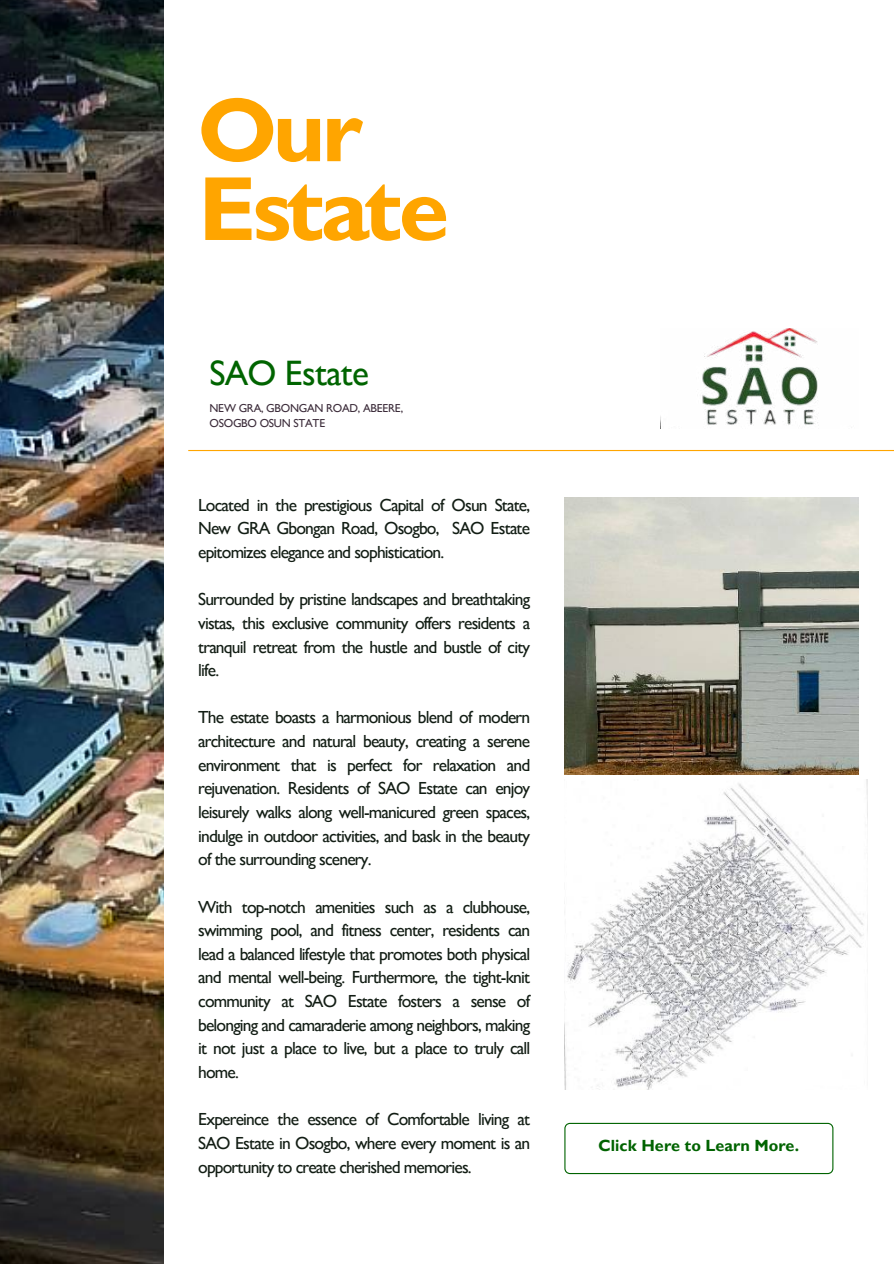
<style>
.page{position:relative;width:894px;height:1264px;background:#fff}
.page>*{position:absolute;margin:0;border:0;box-sizing:border-box;transform-origin:0 0}
.t1{font:700 91.65px/78.8px "Gill Sans MT Std";letter-spacing:-.045em;color:#ffa500}
.t2{font:500 35.25px "Gill Sans MT Std";letter-spacing:-.025em;color:#006400}
.t3{font:500 17.55px/23.7px "Gill Sans MT Std";letter-spacing:-.05em;color:#121d14;text-align:justify}
.t4{font:700 16.2px "Gill Sans MT Std";color:#006300}
.t5{font:500 11.55px/14.4px "Gill Sans MT Std";letter-spacing:-.025em;color:#3c2c3a}
</style>
<div class="page">
<img style="left:0;top:0;width:164px;height:1263px">
<hr style="left:188px;top:450px;width:705px;height:1px;background:#ffa500">
<img style="left:564px;top:498px;width:294px;height:276px">
<img style="left:564px;top:783px;width:300px;height:306px">
<svg style="left:564px;top:1122px;width:269px;height:52px"></svg>
<img style="left:660px;top:328px;width:158px;height:100px">
<h3 class="t1" style="left:198px;top:105px;width:253px">Our<br>Estate</h3>
<p class="t2" style="left:209px;top:361px;width:161px">SAO Estate</p>
<p class="t5" style="left:209px;top:403px;width:195px">NEW GRA, GBONGAN ROAD, ABEERE,<br>OSOGBO OSUN STATE</p>
<p class="t3" style="left:198px;top:495px;width:333px">Located in the prestigious Capital of Osun State, New GRA Gbongan Road, Osogbo, SAO Estate epitomizes elegance and sophistication.</p>
<h3 class="t3" style="left:198px;top:590px;width:333px">Surrounded by pristine landscapes and breathtaking vistas, this exclusive community offers residents a tranquil retreat from the hustle and bustle of city life.</h3>
<h3 class="t3" style="left:198px;top:708px;width:333px">The estate boasts a harmonious blend of modern architecture and natural beauty, creating a serene environment that is perfect for relaxation and rejuvenation. Residents of SAO Estate can enjoy leisurely walks along well-manicured green spaces, indulge in outdoor activities, and bask in the beauty of the surrounding scenery.</h3>
<h3 class="t3" style="left:198px;top:897px;width:333px">With top-notch amenities such as a clubhouse, swimming pool, and fitness center, residents can lead a balanced lifestyle that promotes both physical and mental well-being. Furthermore, the tight-knit community at SAO Estate fosters a sense of belonging and camaraderie among neighbors, making it not just a place to live, but a place to truly call home.</h3>
<h3 class="t3" style="left:198px;top:1110px;width:333px">Expereince the essence of Comfortable living at SAO Estate in Osogbo, where every moment is an opportunity to create cherished memories.</h3>
<p class="t4" style="left:598px;top:1139px;width:202px">Click Here to Learn More.</p>
</div>
